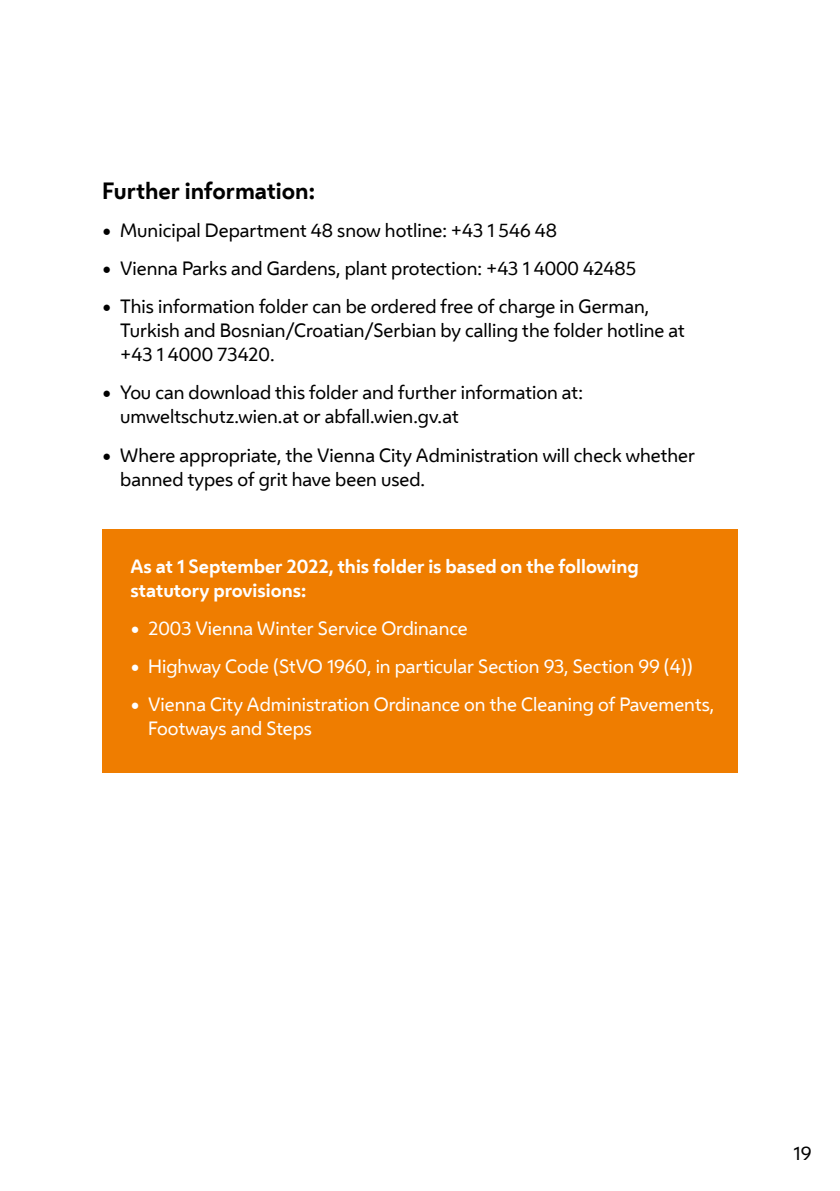
<style>
.page{position:relative;width:840px;height:1191px;background:#fff}
.page>*{position:absolute;margin:0;border:0;box-sizing:border-box;transform-origin:0 0}
.t1{font:700 22px "Wiener Melange";color:#000}
.t2{font:18px/24px "Wiener Melange";color:#000}
.t3{font:18px/24px "Wiener Melange";color:#fff}
.t4{font:700 18px/24px "Wiener Melange";color:#fff}
.s1{font-family:"Minion Pro";font-size:24px}
</style>
<div class="page">
<div style="left:102px;top:529px;width:635px;height:243px;background:#ef7d00"></div>
<p class="t1" style="left:102px;top:175px;width:214px">Further information:</p>
<p class="t2" style="left:102px;top:218px;width:456px"><span class="s1">•</span> Municipal Department 48 snow hotline: +43 1 546 48</p>
<p class="t2" style="left:102px;top:256px;width:535px"><span class="s1">•</span> Vienna Parks and Gardens, plant protection: +43 1 4000 42485</p>
<p class="t2" style="left:120px;top:294px;width:566px;text-indent:-18px"><span class="s1">•</span> This information folder can be ordered free of charge in German,<br>Turkish and Bosnian/Croatian/Serbian by calling the folder hotline at +43 1 4000 73420.</p>
<p class="t2" style="left:120px;top:380px;width:464px;text-indent:-18px"><span class="s1">•</span> You can download this folder and further information at: umweltschutz.wien.at or abfall.wien.gv.at</p>
<p class="t2" style="left:120px;top:443px;width:576px;text-indent:-18px"><span class="s1">•</span> Where appropriate, the Vienna City Administration will check whether banned types of grit have been used.</p>
<p class="t4" style="left:130px;top:554px;width:509px">As at 1 September 2022, this folder is based on the following statutory provisions:</p>
<p class="t3" style="left:130px;top:616px;width:338px"><span class="s1">•</span> 2003 Vienna Winter Service Ordinance</p>
<p class="t3" style="left:130px;top:654px;width:563px"><span class="s1">•</span> Highway Code (StVO 1960, in particular Section 93, Section 99 (4))</p>
<p class="t3" style="left:148px;top:692px;width:567px;text-indent:-18px"><span class="s1">•</span> Vienna City Administration Ordinance on the Cleaning of Pavements,<br>Footways and Steps</p>
<p class="t2" style="left:792px;top:1141px;width:20px">19</p>
</div>
